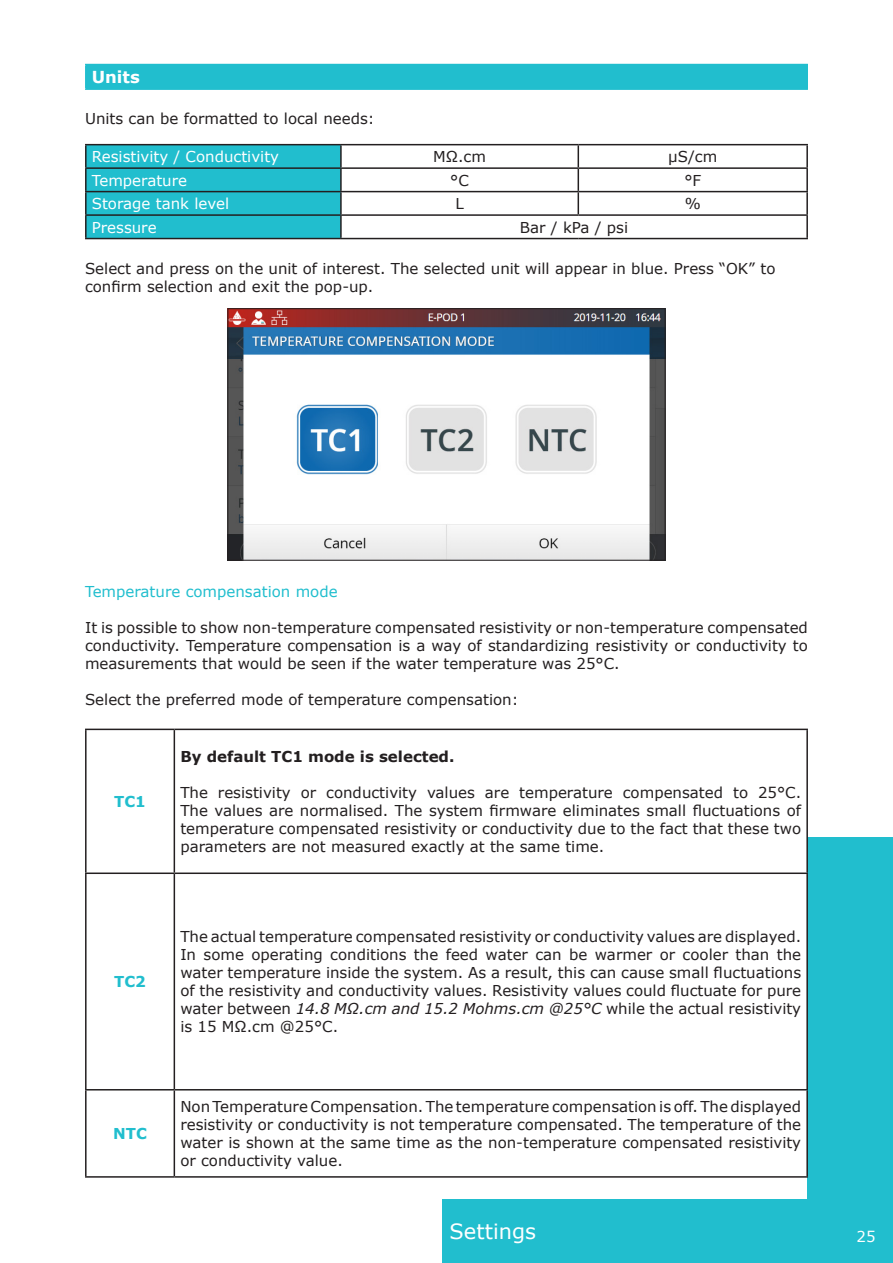
<style>
.page{position:relative;width:893px;height:1263px;background:#fff}
.page>*{position:absolute;margin:0;border:0;box-sizing:border-box;transform-origin:0 0}
.t1{font:21px "Verdana";color:#fff}
.Deck{font:700 16.5px "Verdana";color:#fff}
.Body_text{font:15px/18px "Verdana";color:#231f20;text-align:justify}
.Body_text-2{font:15px "Verdana";color:#fff}
.Body_text-3{font:15px "Verdana";color:#21bece}
.Body_text-4{font:700 15px "Verdana";color:#231f20}
.Body_text-5{font:700 15px "Verdana";color:#21bece}
.s1{font-style:italic}
</style>
<div class="page">
<div style="left:442px;top:1199px;width:366px;height:64px;background:#21bece"></div>
<div style="left:808px;top:837px;width:85px;height:426px;background:#21bece"></div>
<div style="left:86px;top:65px;width:721px;height:24px;background:#21bece"></div>
<hr style="left:85px;top:64px;width:723px;height:1px;background:#21bece">
<hr style="left:85px;top:65px;width:2px;height:23px;background:#21bece">
<hr style="left:806px;top:65px;width:2px;height:23px;background:#21bece">
<hr style="left:85px;top:88px;width:723px;height:2px;background:#21bece">
<div style="left:87px;top:145px;width:253px;height:93px;background:#21bece"></div>
<hr style="left:85px;top:144px;width:256px;height:1px;background:#231f20">
<hr style="left:85px;top:145px;width:2px;height:22px;background:#231f20">
<hr style="left:341px;top:144px;width:237px;height:1px;background:#231f20">
<hr style="left:340px;top:145px;width:2px;height:22px;background:#231f20">
<hr style="left:578px;top:144px;width:230px;height:1px;background:#231f20">
<hr style="left:806px;top:145px;width:2px;height:22px;background:#231f20">
<hr style="left:85px;top:167px;width:256px;height:2px;background:#231f20">
<hr style="left:85px;top:169px;width:2px;height:22px;background:#231f20">
<hr style="left:341px;top:167px;width:237px;height:2px;background:#231f20">
<hr style="left:340px;top:169px;width:2px;height:22px;background:#231f20">
<hr style="left:578px;top:167px;width:230px;height:2px;background:#231f20">
<hr style="left:806px;top:169px;width:2px;height:22px;background:#231f20">
<hr style="left:85px;top:191px;width:256px;height:1px;background:#231f20">
<hr style="left:85px;top:192px;width:2px;height:22px;background:#231f20">
<hr style="left:341px;top:191px;width:237px;height:1px;background:#231f20">
<hr style="left:340px;top:192px;width:2px;height:22px;background:#231f20">
<hr style="left:578px;top:191px;width:230px;height:1px;background:#231f20">
<svg style="left:578px;top:145px;width:1px;height:69px"></svg>
<hr style="left:806px;top:192px;width:2px;height:22px;background:#231f20">
<hr style="left:85px;top:214px;width:256px;height:2px;background:#231f20">
<hr style="left:85px;top:216px;width:2px;height:22px;background:#231f20">
<hr style="left:341px;top:214px;width:237px;height:2px;background:#231f20">
<hr style="left:340px;top:216px;width:2px;height:22px;background:#231f20">
<hr style="left:578px;top:214px;width:230px;height:2px;background:#231f20">
<hr style="left:806px;top:216px;width:2px;height:22px;background:#231f20">
<hr style="left:85px;top:238px;width:256px;height:1px;background:#231f20">
<hr style="left:341px;top:238px;width:237px;height:1px;background:#231f20">
<hr style="left:578px;top:238px;width:230px;height:1px;background:#231f20">
<img style="left:229px;top:310px;width:434px;height:249px">
<div style="left:227px;top:308px;width:438px;height:253px;border:1px solid #231f20"></div>
<hr style="left:85px;top:729px;width:89px;height:1px;background:#231f20">
<hr style="left:85px;top:730px;width:2px;height:142px;background:#231f20">
<hr style="left:174px;top:729px;width:634px;height:1px;background:#231f20">
<hr style="left:174px;top:730px;width:1px;height:142px;background:#231f20">
<hr style="left:806px;top:730px;width:2px;height:142px;background:#231f20">
<hr style="left:85px;top:872px;width:89px;height:2px;background:#231f20">
<hr style="left:85px;top:874px;width:2px;height:215px;background:#231f20">
<hr style="left:174px;top:872px;width:634px;height:2px;background:#231f20">
<hr style="left:174px;top:874px;width:1px;height:215px;background:#231f20">
<hr style="left:806px;top:874px;width:2px;height:215px;background:#231f20">
<hr style="left:85px;top:1089px;width:89px;height:1px;background:#231f20">
<hr style="left:85px;top:1090px;width:2px;height:86px;background:#231f20">
<hr style="left:174px;top:1089px;width:634px;height:1px;background:#231f20">
<hr style="left:174px;top:1090px;width:1px;height:86px;background:#231f20">
<hr style="left:806px;top:1090px;width:2px;height:86px;background:#231f20">
<hr style="left:85px;top:1176px;width:89px;height:2px;background:#231f20">
<hr style="left:174px;top:1176px;width:634px;height:2px;background:#231f20">
<p class="Deck" style="left:92px;top:65px;width:50px">Units</p>
<p class="Body_text" style="left:85px;top:110px;width:291px">Units can be formatted to local needs:</p>
<p class="Body_text-2" style="left:92px;top:146px;width:189px">Resistivity / Conductivity</p>
<p class="Body_text" style="left:433px;top:148px;width:54px">MΩ.cm</p>
<p class="Body_text" style="left:668px;top:148px;width:51px">µS/cm</p>
<p class="Body_text-2" style="left:92px;top:170px;width:97px">Temperature</p>
<p class="Body_text" style="left:450px;top:171px;width:20px">°C</p>
<p class="Body_text" style="left:684px;top:171px;width:18px">°F</p>
<p class="Body_text-2" style="left:92px;top:193px;width:139px">Storage tank level</p>
<p class="Body_text" style="left:455px;top:194px;width:10px">L</p>
<p class="Body_text" style="left:685px;top:194px;width:18px">%</p>
<p class="Body_text-2" style="left:92px;top:217px;width:66px">Pressure</p>
<p class="Body_text" style="left:520px;top:218px;width:110px">Bar / kPa / psi</p>
<p class="Body_text" style="left:85px;top:259px;width:692px">Select and press on the unit of interest. The selected unit will appear in blue. Press “OK” to confirm selection and exit the pop-up.</p>
<p class="Body_text-3" style="left:85px;top:581px;width:254px">Temperature compensation mode</p>
<p class="Body_text" style="left:85px;top:618px;width:724px">It is possible to show non-temperature compensated resistivity or non-temperature compensated conductivity. Temperature compensation is a way of standardizing resistivity or conductivity to measurements that would be seen if the water temperature was 25°C.</p>
<p class="Body_text" style="left:85px;top:690px;width:435px">Select the preferred mode of temperature compensation:</p>
<p class="Body_text-5" style="left:114px;top:791px;width:33px">TC1</p>
<p class="Body_text-5" style="left:114px;top:971px;width:33px">TC2</p>
<p class="Body_text-5" style="left:113px;top:1123px;width:35px">NTC</p>
<p class="Body_text-4" style="left:180px;top:746px;width:276px">By default TC1 mode is selected.</p>
<p class="Body_text" style="left:180px;top:783px;width:622px">The resistivity or conductivity values are temperature compensated to 25°C.<br>The values are normalised. The system firmware eliminates small fluctuations of temperature compensated resistivity or conductivity due to the fact that these two parameters are not measured exactly at the same time.</p>
<p class="Body_text" style="left:180px;top:928px;width:622px">The actual temperature compensated resistivity or conductivity values are displayed.<br>In some operating conditions the feed water can be warmer or cooler than the water temperature inside the system. As a result, this can cause small fluctuations of the resistivity and conductivity values. Resistivity values could fluctuate for pure water between <span class="s1">14.8 MΩ.cm and 15.2 Mohms.cm @25°C</span> while the actual resistivity is 15 MΩ.cm @25°C.</p>
<p class="Body_text" style="left:180px;top:1097px;width:622px">Non Temperature Compensation. The temperature compensation is off. The displayed resistivity or conductivity is not temperature compensated. The temperature of the water is shown at the same time as the non-temperature compensated resistivity or conductivity value.</p>
<h1 class="t1" style="left:450px;top:1217px;width:88px">Settings</h1>
<p class="Body_text-2" style="left:856px;top:1226px;width:21px">25</p>
</div>
